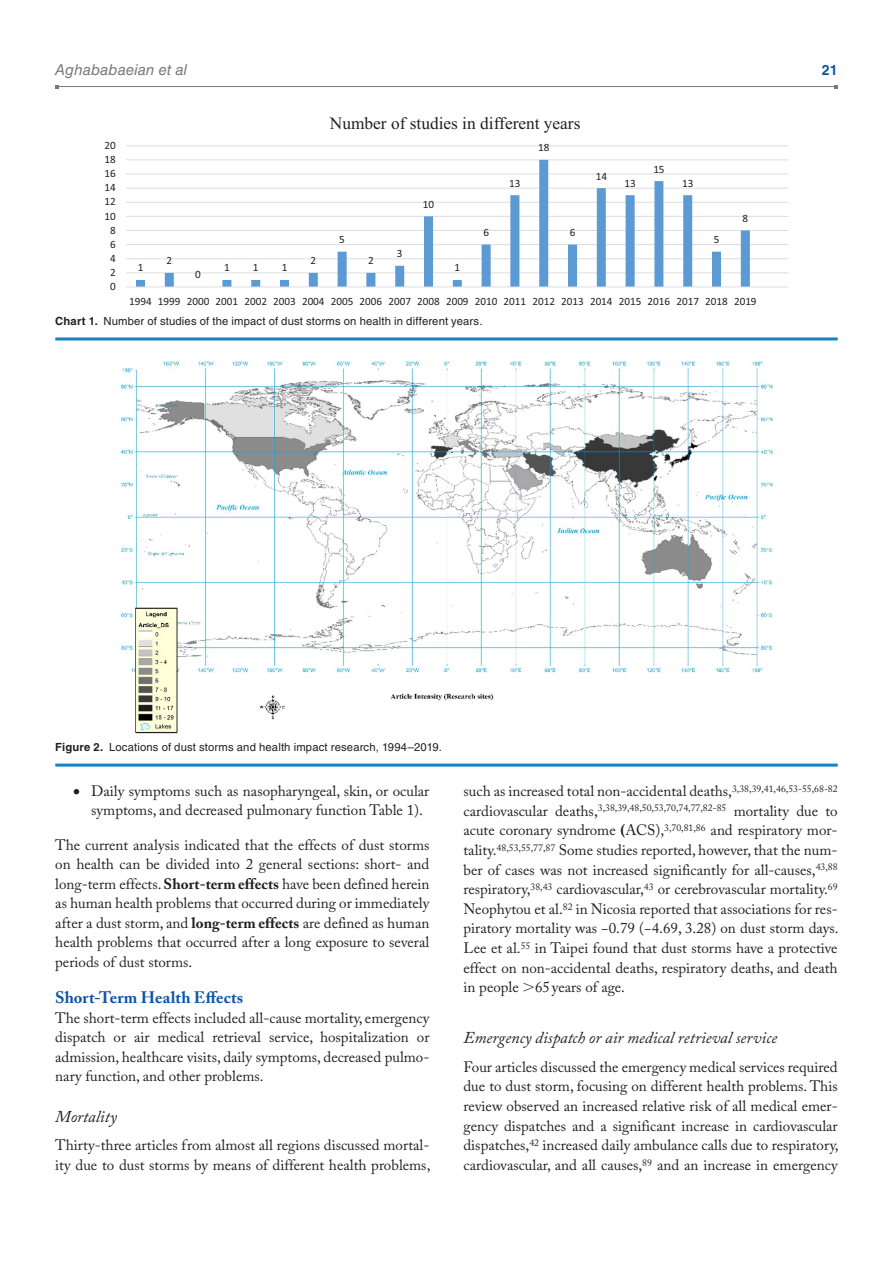
<style>
.page{position:relative;width:893px;height:1263px;background:#fff}
.page>*{position:absolute;margin:0;border:0;box-sizing:border-box;transform-origin:0 0}
.t1{font:17.4px "Times New Roman";color:#231f20}
.t2{font:italic 16.5px "Adobe Caslon Pro";color:#231f20}
.t3{font:700 16.5px "Adobe Caslon Pro";letter-spacing:.005em;color:#1055a4}
.t4{font:15px/19.6px "Adobe Caslon Pro";color:#231f20;text-align:justify}
.t5{font:italic 15px "Helvetica LT Std";color:#76787b}
.t6{font:700 14.25px "Helvetica LT Std";color:#1055a4}
.t7{font:11.25px "Helvetica LT Std";letter-spacing:.015em;color:#231f20}
.t8{font:11.1px "Calibri";color:#231f20}
.s1{font-weight:700}
</style>
<div class="page">
<hr style="left:57px;top:86px;width:779px;height:1px;background:#76787b">
<hr style="left:55px;top:337px;width:783px;height:3px;background:#1582c5">
<hr style="left:126px;top:272px;width:662px;height:1px;background:#dcdddf">
<hr style="left:126px;top:258px;width:662px;height:1px;background:#dcdddf">
<hr style="left:126px;top:244px;width:662px;height:1px;background:#dcdddf">
<hr style="left:126px;top:230px;width:662px;height:1px;background:#dcdddf">
<hr style="left:126px;top:216px;width:662px;height:1px;background:#dcdddf">
<hr style="left:126px;top:202px;width:662px;height:1px;background:#dcdddf">
<hr style="left:126px;top:188px;width:662px;height:1px;background:#dcdddf">
<hr style="left:126px;top:174px;width:662px;height:1px;background:#dcdddf">
<hr style="left:126px;top:159px;width:662px;height:1px;background:#dcdddf">
<hr style="left:126px;top:145px;width:662px;height:1px;background:#dcdddf">
<svg style="left:136px;top:160px;width:614px;height:126px"></svg>
<hr style="left:126px;top:286px;width:662px;height:1px;background:#dcdddf">
<hr style="left:55px;top:764px;width:783px;height:3px;background:#1582c5">
<img style="left:120px;top:360px;width:653px;height:374px">
<p class="t5" style="left:55px;top:61px;width:133px">Aghababaeian et al</p>
<p class="t6" style="left:822px;top:61px;width:17px">21</p>
<p class="t1" style="left:330px;top:114px;width:252px">Number of studies in different years</p>
<p class="t8" style="left:104px;top:138px;width:13px">20</p>
<p class="t8" style="left:538px;top:140px;width:13px">18</p>
<p class="t8" style="left:104px;top:152px;width:13px">18</p>
<p class="t8" style="left:104px;top:166px;width:13px">16</p>
<p class="t8" style="left:104px;top:180px;width:13px">14</p>
<p class="t8" style="left:509px;top:175px;width:13px">13</p>
<p class="t8" style="left:596px;top:168px;width:13px">14</p>
<p class="t8" style="left:624px;top:175px;width:13px">13</p>
<p class="t8" style="left:653px;top:161px;width:13px">15</p>
<p class="t8" style="left:682px;top:175px;width:13px">13</p>
<p class="t8" style="left:104px;top:194px;width:13px">12</p>
<p class="t8" style="left:423px;top:196px;width:13px">10</p>
<p class="t8" style="left:104px;top:208px;width:13px">10</p>
<p class="t8" style="left:743px;top:211px;width:7px">8</p>
<p class="t8" style="left:110px;top:222px;width:7px">8</p>
<p class="t8" style="left:110px;top:236px;width:7px">6</p>
<p class="t8" style="left:339px;top:232px;width:7px">5</p>
<p class="t8" style="left:483px;top:225px;width:7px">6</p>
<p class="t8" style="left:570px;top:225px;width:7px">6</p>
<p class="t8" style="left:714px;top:232px;width:7px">5</p>
<p class="t8" style="left:110px;top:251px;width:7px">4</p>
<p class="t8" style="left:110px;top:265px;width:7px">2</p>
<p class="t8" style="left:138px;top:260px;width:7px">1</p>
<p class="t8" style="left:167px;top:253px;width:7px">2</p>
<p class="t8" style="left:195px;top:267px;width:7px">0</p>
<p class="t8" style="left:224px;top:260px;width:7px">1</p>
<p class="t8" style="left:253px;top:260px;width:7px">1</p>
<p class="t8" style="left:282px;top:260px;width:7px">1</p>
<p class="t8" style="left:311px;top:253px;width:7px">2</p>
<p class="t8" style="left:368px;top:253px;width:7px">2</p>
<p class="t8" style="left:397px;top:246px;width:7px">3</p>
<p class="t8" style="left:454px;top:260px;width:7px">1</p>
<p class="t8" style="left:110px;top:279px;width:7px">0</p>
<p class="t8" style="left:129px;top:293px;width:629px">1994 1999 2000 2001 2002 2003 2004 2005 2006 2007 2008 2009 2010 2011 2012 2013 2014 2015 2016 2017 2018 2019</p>
<p class="t7" style="left:55px;top:314px;width:429px"><span class="s1">Chart 1.</span> Number of studies of the impact of dust storms on health in different years.</p>
<p class="t7" style="left:55px;top:740px;width:388px"><span class="s1">Figure 2.</span> Locations of dust storms and health impact research, 1994–2019.</p>
<p class="t4" style="left:91px;top:781px;width:340px;text-indent:-18px">• Daily symptoms such as nasopharyngeal, skin, or ocular symptoms, and decreased pulmonary function Table 1).</p>
<p class="t4" style="left:55px;top:835px;width:376px">The current analysis indicated that the effects of dust storms on health can be divided into 2 general sections: short- and long-term effects. <span class="s1">Short-term effects</span> have been defined herein as human health problems that occurred during or immediately after a dust storm, and <span class="s1">long-term effects</span> are defined as human health problems that occurred after a long exposure to several periods of dust storms.</p>
<p class="t3" style="left:55px;top:988px;width:189px">Short-Term Health Effects</p>
<p class="t4" style="left:55px;top:1008px;width:376px">The short-term effects included all-cause mortality, emergency dispatch or air medical retrieval service, hospitalization or admission, healthcare visits, daily symptoms, decreased pulmo&shy;nary function, and other problems.</p>
<p class="t2" style="left:55px;top:1106px;width:63px">Mortality</p>
<p class="t4" style="left:55px;top:1135px;width:377px">Thirty-three articles from almost all regions discussed mortal&shy;ity due to dust storms by means of different health problems,</p>
<p class="t4" style="left:463px;top:781px;width:377px">such as increased total non-accidental deaths,<sup>3,38,39,41,46,53-55,68-82 </sup>cardiovascular deaths,<sup>3,38,39,48,50,53,70,74,77,82-85</sup> mortality due to acute coronary syndrome <span class="s1">(</span>ACS),<sup>3,70,81,86</sup> and respiratory mor&shy;tality.<sup>48,53,55,77,87</sup> Some studies reported, however, that the num&shy;ber of cases was not increased significantly for all-causes,<sup>43,88 </sup>respiratory,<sup>38,43</sup> cardiovascular,<sup>43</sup> or cerebrovascular mortality.<sup>69<br></sup>Neophytou et al.<sup>82</sup> in Nicosia reported that associations for res&shy;piratory mortality was −0.79 (−4.69, 3.28) on dust storm days.<br>Lee et al.<sup>55</sup> in Taipei found that dust storms have a protective effect on non-accidental deaths, respiratory deaths, and death in people 65years of age.</p>
<p class="t2" style="left:463px;top:1028px;width:315px">Emergency dispatch or air medical retrieval service</p>
<p class="t4" style="left:463px;top:1056px;width:377px">Four articles discussed the emergency medical services required due to dust storm, focusing on different health problems. This review observed an increased relative risk of all medical emer&shy;gency dispatches and a significant increase in cardiovascular dispatches,<sup>42</sup> increased daily ambulance calls due to respiratory, cardiovascular, and all causes,<sup>89</sup> and an increase in emergency</p>
</div>
